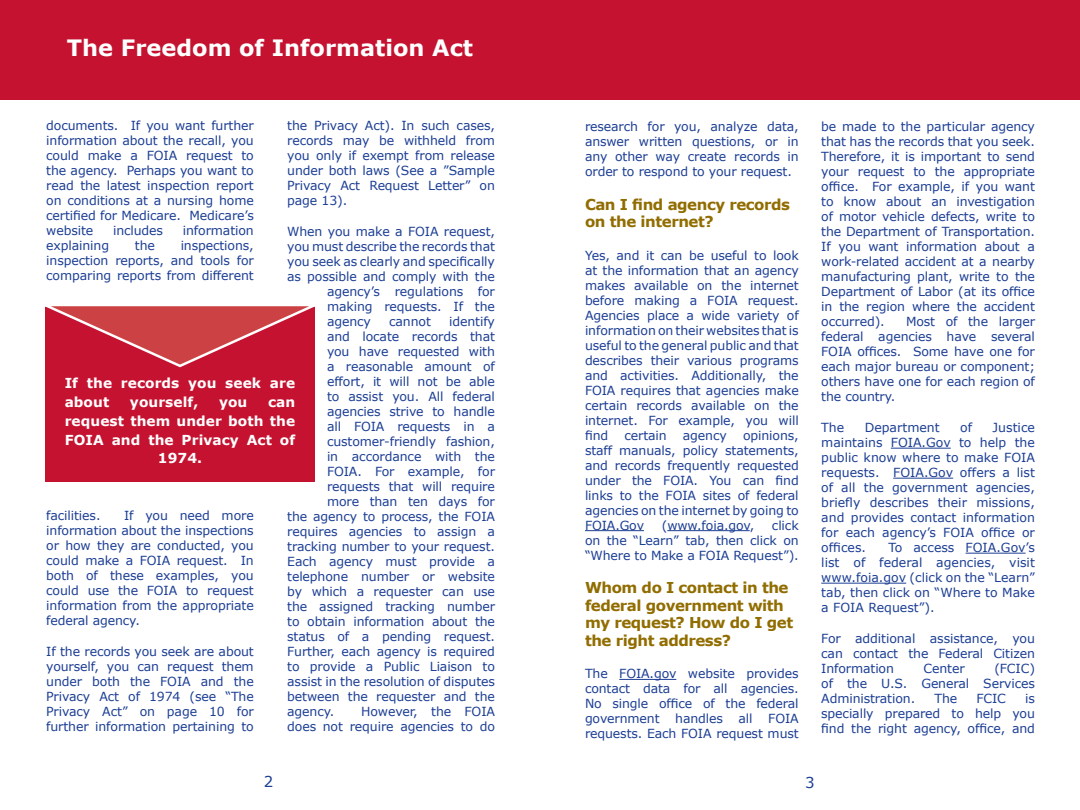
<style>
.page{position:relative;width:1080px;height:810px;background:#fff}
.page>*{position:absolute;margin:0;border:0;box-sizing:border-box;transform-origin:0 0}
.t1{font:700 22.5px "Verdana";color:#fff}
.Text_Section_Head{font:700 15px/17.5px "Verdana";letter-spacing:-.03em;color:#916d00}
.t2{font:15px "Verdana";color:#1c3e94}
.BLURB{font:700 13.75px/18.8px "Verdana";letter-spacing:.005em;color:#fff}
.Text_Intro{font:12.5px/15px "Verdana";letter-spacing:-.01em;color:#1c3e94;text-align:justify}
</style>
<div class="page">
<div style="left:0;top:0;width:1080px;height:99px;background:#c41230"></div>
<div style="left:45px;top:305px;width:270px;height:176px;background:#c41230"></div>
<hr style="left:585px;top:530px;width:59px;height:1px;background:#1c3e94">
<hr style="left:667px;top:530px;width:83px;height:1px;background:#1c3e94">
<hr style="left:619px;top:679px;width:57px;height:1px;background:#1c3e94">
<hr style="left:891px;top:448px;width:60px;height:1px;background:#1c3e94">
<hr style="left:893px;top:478px;width:60px;height:1px;background:#1c3e94">
<hr style="left:966px;top:553px;width:60px;height:1px;background:#1c3e94">
<hr style="left:821px;top:583px;width:85px;height:1px;background:#1c3e94">
<svg style="left:45px;top:305px;width:270px;height:63px"></svg>
<h1 class="t1" style="left:67px;top:33px;width:408px">The Freedom of Information Act</h1>
<p class="Text_Intro" style="left:46px;top:117px;width:209px">documents. If you want further information about the recall, you could make a FOIA request to the agency. Perhaps you want to read the latest inspection report on conditions at a nursing home certified for Medicare. Medicare’s website</p>
<p class="Text_Intro" style="left:287px;top:117px;width:209px">the Privacy Act). In such cases, records may be withheld from you only if exempt from release under both laws (See a ”Sample Privacy Act Request Letter” on page 13).</p>
<p class="Text_Intro" style="left:287px;top:223px;width:209px">When you make a FOIA request,</p>
<p class="Text_Intro" style="left:287px;top:238px;width:209px">you must describe the records that</p>
<p class="Text_Intro" style="left:287px;top:253px;width:209px">you seek as clearly and specifically</p>
<p class="Text_Intro" style="left:287px;top:268px;width:209px">as possible and comply with the</p>
<p class="Text_Intro" style="left:327px;top:283px;width:169px">agency’s regulations for</p>
<p class="Text_Intro" style="left:327px;top:298px;width:170px">making requests. If the</p>
<p class="Text_Intro" style="left:327px;top:313px;width:45px">agency</p>
<p class="Text_Intro" style="left:389px;top:313px;width:43px">cannot</p>
<p class="Text_Intro" style="left:449px;top:313px;width:47px">identify</p>
<p class="Text_Intro" style="left:327px;top:328px;width:169px">and locate records that</p>
<p class="Text_Intro" style="left:327px;top:343px;width:169px">you have requested with</p>
<p class="Text_Intro" style="left:327px;top:358px;width:170px">a reasonable amount of</p>
<p class="Text_Intro" style="left:327px;top:373px;width:169px">effort, it will not be able</p>
<p class="Text_Intro" style="left:327px;top:388px;width:170px">to assist you. All federal</p>
<p class="Text_Intro" style="left:327px;top:403px;width:170px">agencies strive to handle</p>
<p class="Text_Intro" style="left:327px;top:418px;width:170px">all FOIA requests in a</p>
<p class="Text_Intro" style="left:327px;top:433px;width:169px">customer-friendly fashion,</p>
<p class="Text_Intro" style="left:327px;top:448px;width:170px">in accordance with the</p>
<p class="Text_Intro" style="left:327px;top:463px;width:170px">FOIA. For example, for</p>
<p class="Text_Intro" style="left:327px;top:478px;width:169px">requests that will require</p>
<p class="Text_Intro" style="left:327px;top:493px;width:169px">more than ten days for</p>
<p class="Text_Intro" style="left:287px;top:508px;width:209px">the agency to process, the FOIA</p>
<p class="Text_Intro" style="left:287px;top:523px;width:209px">requires agencies to assign a</p>
<p class="Text_Intro" style="left:287px;top:538px;width:209px">tracking number to your request.</p>
<p class="Text_Intro" style="left:287px;top:553px;width:209px">Each agency must provide a</p>
<p class="Text_Intro" style="left:287px;top:568px;width:209px">telephone number or website</p>
<p class="Text_Intro" style="left:287px;top:583px;width:209px">by which a requester can use</p>
<p class="Text_Intro" style="left:287px;top:598px;width:209px">the assigned tracking number</p>
<p class="Text_Intro" style="left:287px;top:613px;width:209px">to obtain information about the</p>
<p class="Text_Intro" style="left:287px;top:628px;width:209px">status of a pending request.</p>
<p class="Text_Intro" style="left:287px;top:643px;width:209px">Further, each agency is required</p>
<p class="Text_Intro" style="left:287px;top:658px;width:209px">to provide a Public Liaison to</p>
<p class="Text_Intro" style="left:287px;top:673px;width:209px">assist in the resolution of disputes</p>
<p class="Text_Intro" style="left:287px;top:688px;width:209px">between the requester and the</p>
<p class="Text_Intro" style="left:287px;top:703px;width:49px">agency.</p>
<p class="Text_Intro" style="left:113px;top:222px;width:52px">includes</p>
<p class="Text_Intro" style="left:183px;top:222px;width:72px">information</p>
<p class="Text_Intro" style="left:46px;top:237px;width:64px">explaining</p>
<p class="Text_Intro" style="left:135px;top:237px;width:22px">the</p>
<p class="Text_Intro" style="left:46px;top:237px;width:209px;text-indent:134px">inspections, inspection reports, and tools for comparing reports from different</p>
<h2 class="BLURB" style="left:65px;top:373px;width:232px">If the records you seek are about</h2>
<h2 class="BLURB" style="left:130px;top:392px;width:70px">yourself,</h2>
<h2 class="BLURB" style="left:219px;top:392px;width:30px">you</h2>
<h2 class="BLURB" style="left:268px;top:392px;width:29px">can</h2>
<h2 class="BLURB" style="left:65px;top:411px;width:232px">request them under both the</h2>
<h2 class="BLURB" style="left:65px;top:430px;width:232px">FOIA and the Privacy Act of</h2>
<h2 class="BLURB" style="left:158px;top:448px;width:46px">1974.</h2>
<p class="Text_Intro" style="left:46px;top:507px;width:209px;text-indent:78px">If you need more information about the inspections or how they are conducted, you could make a FOIA request. In both of these examples, you could use the FOIA to request information from the appropriate federal agency.</p>
<p class="Text_Intro" style="left:46px;top:643px;width:209px">If the records you seek are about yourself, you can request them under both the FOIA and the Privacy Act of 1974 (see “The Privacy Act” on page 10 for further information pertaining to</p>
<p class="Text_Intro" style="left:46px;top:507px;width:56px">facilities.</p>
<p class="Text_Intro" style="left:287px;top:703px;width:209px;text-align:right">However, the FOIA<br>does not require agencies to do</p>
<p class="Text_Intro" style="left:585px;top:118px;width:215px">research for you, analyze data, answer written questions, or in any other way create records in order to respond to your request.</p>
<h3 class="Text_Section_Head" style="left:585px;top:195px;width:207px">Can I find agency records on the internet?</h3>
<p class="Text_Intro" style="left:585px;top:247px;width:215px">Yes, and it can be useful to look at the information that an agency makes available on the internet before making a FOIA request.<br>Agencies place a wide variety of information on their websites that is useful to the general public and that describes their various programs and activities. Additionally, the FOIA requires that agencies make certain records available on the internet. For example, you will find</p>
<p class="Text_Intro" style="left:585px;top:427px;width:215px;text-indent:158px">opinions, staff manuals, policy statements, and records frequently requested under the FOIA. You can find links to the FOIA sites of federal agencies on the internet by going to FOIA.Gov</p>
<p class="Text_Intro" style="left:624px;top:427px;width:44px">certain</p>
<p class="Text_Intro" style="left:683px;top:427px;width:45px">agency</p>
<p class="Text_Intro" style="left:662px;top:517px;width:94px">(www.foia.gov,</p>
<p class="Text_Intro" style="left:585px;top:517px;width:215px;text-indent:187px">click on the “Learn” tab, then click on “Where to Make a FOIA Request”).</p>
<h3 class="Text_Section_Head" style="left:585px;top:579px;width:210px">Whom do I contact in the federal government with my request? How do I get the right address?</h3>
<p class="Text_Intro" style="left:585px;top:666px;width:215px">The FOIA.gov website provides contact data for all agencies.<br>No single office of the federal government handles all FOIA requests. Each FOIA request must</p>
<p class="Text_Intro" style="left:821px;top:118px;width:215px">be made to the particular agency that has the records that you seek.<br>Therefore, it is important to send your request to the appropriate office. For example, if you want to know about an investigation of motor vehicle defects, write to the Department of Transportation.<br>If you want information about a work-related accident at a nearby manufacturing plant, write to the Department of Labor (at its office in the region where the accident occurred).</p>
<p class="Text_Intro" style="left:821px;top:313px;width:215px;text-indent:85px">Most of the larger federal agencies have several FOIA offices. Some have one for each major bureau or component; others have one for each region of the country.</p>
<p class="Text_Intro" style="left:821px;top:420px;width:25px">The</p>
<p class="Text_Intro" style="left:865px;top:420px;width:77px">Department</p>
<p class="Text_Intro" style="left:960px;top:420px;width:13px">of</p>
<p class="Text_Intro" style="left:821px;top:420px;width:215px;text-indent:171px">Justice maintains FOIA.Gov to help the public know where to make FOIA requests. FOIA.Gov offers a list of all the government agencies, briefly describes their missions, and provides contact information for each agency’s FOIA office or offices.</p>
<p class="Text_Intro" style="left:821px;top:540px;width:215px;text-indent:67px">To access FOIA.Gov’s list of federal agencies, visit www.foia.gov (click on the “Learn” tab, then click on “Where to Make a FOIA Request”).</p>
<p class="Text_Intro" style="left:821px;top:631px;width:215px">For additional assistance, you can contact the Federal Citizen Information</p>
<p class="Text_Intro" style="left:821px;top:661px;width:215px;text-indent:173px">(FCIC) of the U.S. General Services Administration.</p>
<p class="Text_Intro" style="left:924px;top:661px;width:43px">Center</p>
<p class="Text_Intro" style="left:934px;top:691px;width:24px">The</p>
<p class="Text_Intro" style="left:976px;top:691px;width:31px">FCIC</p>
<p class="Text_Intro" style="left:821px;top:691px;width:215px;text-indent:204px">is specially prepared to help you find the right agency, office, and</p>
<p class="t2" style="left:264px;top:772px;width:11px">2</p>
<p class="t2" style="left:805px;top:773px;width:11px">3</p>
</div>
